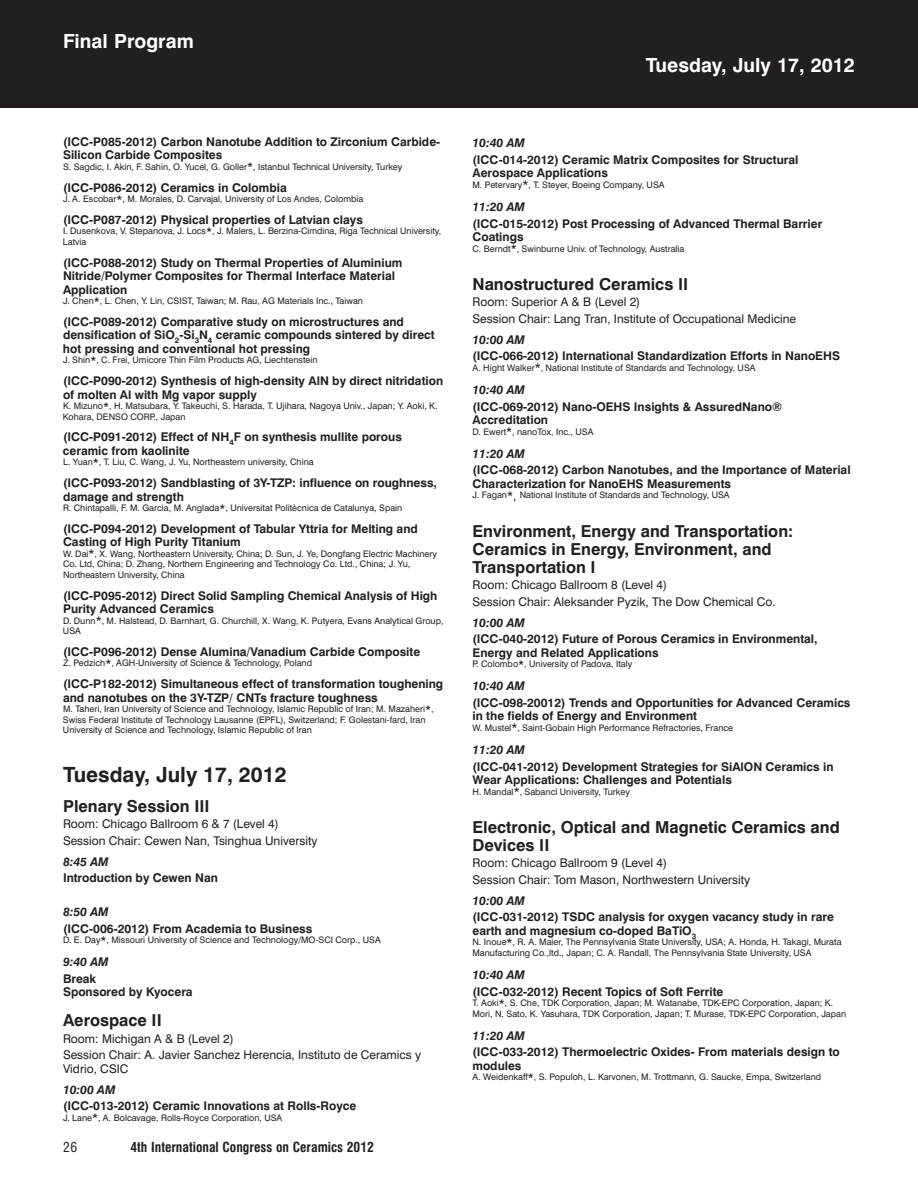
<style>
.page{position:relative;width:918px;height:1188px;background:#fff}
.page>*{position:absolute;margin:0;border:0;box-sizing:border-box;transform-origin:0 0}
.t1{font:700 21px "Swiss 721 BT";color:#231f20}
.t2{font:700 19.5px "Swiss 721 BT";color:#fff}
.t3{font:700 16.5px/18px "Swiss 721 BT";color:#231f20}
.t4{font:700 condensed 13.5px "Swiss 721 BT";color:#231f20}
.t5{font:condensed 13.5px "Swiss 721 BT";color:#231f20}
.t6{font:700 12px/13.5px "Swiss 721 BT";color:#231f20}
.t7{font:12px/16.5px "Swiss 721 BT";color:#231f20}
.t8{font:italic 700 12px "Swiss 721 BT";color:#231f20}
.t9{font:9px/10.5px "Swiss 721 BT";color:#231f20}
.s1{font-size:12px}
</style>
<div class="page">
<div style="left:0;top:0;width:918px;height:108px;background:#231f20"></div>
<h2 class="t2" style="left:63px;top:34px;width:132px">Final Program</h2>
<h3 class="t6" style="left:63px;top:136px;width:379px">(ICC-P085-2012) Carbon Nanotube Addition to Zirconium Carbide-<br>Silicon Carbide Composites</h3>
<p class="t9" style="left:63px;top:162px;width:341px">S. Sagdic, I. Akin, F. Sahin, O. Yucel, G. Goller<span class="s1">*</span>, Istanbul Technical University, Turkey</p>
<h3 class="t6" style="left:63px;top:182px;width:225px">(ICC-P086-2012) Ceramics in Colombia</h3>
<p class="t9" style="left:63px;top:195px;width:302px">J. A. Escobar<span class="s1">*</span>, M. Morales, D. Carvajal, University of Los Andes, Colombia</p>
<h3 class="t6" style="left:63px;top:214px;width:301px">(ICC-P087-2012) Physical properties of Latvian clays</h3>
<p class="t9" style="left:63px;top:227px;width:380px">I. Dusenkova, V. Stepanova, J. Locs<span class="s1">*</span>, J. Malers, L. Berzina-Cimdina, Riga Technical University,<br>Latvia</p>
<h3 class="t6" style="left:63px;top:257px;width:341px">(ICC-P088-2012) Study on Thermal Properties of Aluminium<br>Nitride/Polymer Composites for Thermal Interface Material<br>Application</h3>
<p class="t9" style="left:63px;top:297px;width:302px">J. Chen<span class="s1">*</span>, L. Chen, Y. Lin, CSIST, Taiwan; M. Rau, AG Materials Inc., Taiwan</p>
<h3 class="t6" style="left:63px;top:316px;width:373px">(ICC-P089-2012) Comparative study on microstructures and densification of SiO<sub>2</sub>-Si<sub>3</sub>N<sub>4</sub> ceramic compounds sintered by direct hot pressing and conventional hot pressing</h3>
<p class="t9" style="left:63px;top:356px;width:256px">J. Shin<span class="s1">*</span>, C. Frei, Umicore Thin Film Products AG, Liechtenstein</p>
<h3 class="t6" style="left:63px;top:375px;width:382px">(ICC-P090-2012) Synthesis of high-density AlN by direct nitridation of molten Al with Mg vapor supply</h3>
<p class="t9" style="left:63px;top:402px;width:376px">K. Mizuno<span class="s1">*</span>, H. Matsubara, Y. Takeuchi, S. Harada, T. Ujihara, Nagoya Univ., Japan; Y. Aoki, K.<br>Kohara, DENSO CORP., Japan</p>
<h3 class="t6" style="left:63px;top:432px;width:340px">(ICC-P091-2012) Effect of NH<sub>4</sub>F on synthesis mullite porous ceramic from kaolinite</h3>
<p class="t9" style="left:63px;top:458px;width:252px">L. Yuan<span class="s1">*</span>, T. Liu, C. Wang, J. Yu, Northeastern university, China</p>
<h3 class="t6" style="left:63px;top:477px;width:376px">(ICC-P093-2012) Sandblasting of 3Y-TZP: influence on roughness, damage and strength</h3>
<p class="t9" style="left:63px;top:504px;width:341px">R. Chintapalli, F. M. Garcia, M. Anglada<span class="s1">*</span>, Universitat Politècnica de Catalunya, Spain</p>
<h3 class="t6" style="left:63px;top:523px;width:356px">(ICC-P094-2012) Development of Tabular Yttria for Melting and<br>Casting of High Purity Titanium</h3>
<p class="t9" style="left:63px;top:549px;width:376px">W. Dai<span class="s1">*</span>, X. Wang, Northeastern University, China; D. Sun, J. Ye, Dongfang Electric Machinery<br>Co. Ltd, China; D. Zhang, Northern Engineering and Technology Co. Ltd., China; J. Yu,<br>Northeastern University, China</p>
<h3 class="t6" style="left:63px;top:590px;width:376px">(ICC-P095-2012) Direct Solid Sampling Chemical Analysis of High<br>Purity Advanced Ceramics</h3>
<p class="t9" style="left:63px;top:616px;width:382px">D. Dunn<span class="s1">*</span>, M. Halstead, D. Barnhart, G. Churchill, X. Wang, K. Putyera, Evans Analytical Group,<br>USA</p>
<h3 class="t6" style="left:63px;top:646px;width:359px">(ICC-P096-2012) Dense Alumina/Vanadium Carbide Composite</h3>
<p class="t9" style="left:63px;top:659px;width:251px">Z. Pedzich<span class="s1">*</span>, AGH-University of Science &amp; Technology, Poland</p>
<h3 class="t6" style="left:63px;top:678px;width:382px">(ICC-P182-2012) Simultaneous effect of transformation toughening and nanotubes on the 3Y-TZP/ CNTs fracture toughness</h3>
<p class="t9" style="left:63px;top:705px;width:372px">M. Taheri, Iran University of Science and Technology, Islamic Republic of Iran; M. Mazaheri<span class="s1">*</span>,<br>Swiss Federal Institute of Technology Lausanne (EPFL), Switzerland; F. Golestani-fard, Iran<br>University of Science and Technology, Islamic Republic of Iran</p>
<h1 class="t1" style="left:63px;top:767px;width:225px">Tuesday, July 17, 2012</h1>
<h3 class="t3" style="left:63px;top:799px;width:148px">Plenary Session III</h3>
<h3 class="t7" style="left:63px;top:817px;width:256px">Room: Chicago Ballroom 6 &amp; 7 (Level 4)<br>Session Chair: Cewen Nan, Tsinghua University</h3>
<h3 class="t8" style="left:63px;top:857px;width:47px">8:45 AM</h3>
<h3 class="t6" style="left:63px;top:873px;width:156px">Introduction by Cewen Nan</h3>
<h3 class="t8" style="left:63px;top:907px;width:47px">8:50 AM</h3>
<h3 class="t6" style="left:63px;top:923px;width:251px">(ICC-006-2012) From Academia to Business</h3>
<p class="t9" style="left:63px;top:936px;width:319px">D. E. Day<span class="s1">*</span>, Missouri University of Science and Technology/MO-SCI Corp., USA</p>
<h3 class="t8" style="left:63px;top:957px;width:47px">9:40 AM</h3>
<h3 class="t6" style="left:63px;top:973px;width:131px">Break<br>Sponsored by Kyocera</h3>
<h3 class="t3" style="left:63px;top:1013px;width:100px">Aerospace II</h3>
<h3 class="t7" style="left:63px;top:1032px;width:360px">Room: Michigan A &amp; B (Level 2)<br>Session Chair: A. Javier Sanchez Herencia, Instituto de Ceramics y</h3>
<h3 class="t7" style="left:63px;top:1062px;width:67px">Vidrio, CSIC</h3>
<h3 class="t8" style="left:63px;top:1085px;width:54px">10:00 AM</h3>
<h3 class="t6" style="left:63px;top:1101px;width:295px">(ICC-013-2012) Ceramic Innovations at Rolls-Royce</h3>
<p class="t9" style="left:63px;top:1113px;width:221px">J. Lane<span class="s1">*</span>, A. Bolcavage, Rolls-Royce Corporation, USA</p>
<h3 class="t5" style="left:63px;top:1141px;width:16px">26</h3>
<h3 class="t4" style="left:130px;top:1141px;width:245px">4th International Congress on Ceramics 2012</h3>
<h2 class="t2" style="left:646px;top:58px;width:211px">Tuesday, July 17, 2012</h2>
<h3 class="t8" style="left:472px;top:138px;width:54px">10:40 AM</h3>
<h3 class="t6" style="left:472px;top:154px;width:328px">(ICC-014-2012) Ceramic Matrix Composites for Structural<br>Aerospace Applications</h3>
<p class="t9" style="left:472px;top:180px;width:194px">M. Petervary<span class="s1">*</span>, T. Steyer, Boeing Company, USA</p>
<h3 class="t8" style="left:472px;top:202px;width:54px">11:20 AM</h3>
<h3 class="t6" style="left:472px;top:218px;width:351px">(ICC-015-2012) Post Processing of Advanced Thermal Barrier<br>Coatings</h3>
<p class="t9" style="left:472px;top:244px;width:214px">C. Berndt<span class="s1">*</span>, Swinburne Univ. of Technology, Australia</p>
<h3 class="t3" style="left:472px;top:277px;width:217px">Nanostructured Ceramics II</h3>
<h3 class="t7" style="left:472px;top:295px;width:325px">Room: Superior A &amp; B (Level 2)<br>Session Chair: Lang Tran, Institute of Occupational Medicine</h3>
<h3 class="t8" style="left:472px;top:335px;width:54px">10:00 AM</h3>
<h3 class="t6" style="left:472px;top:351px;width:369px">(ICC-066-2012) International Standardization Efforts in NanoEHS</h3>
<p class="t9" style="left:472px;top:363px;width:285px">A. Hight Walker<span class="s1">*</span>, National Institute of Standards and Technology, USA</p>
<h3 class="t8" style="left:472px;top:385px;width:54px">10:40 AM</h3>
<h3 class="t6" style="left:472px;top:401px;width:311px">(ICC-069-2012) Nano-OEHS Insights &amp; AssuredNano®<br>Accreditation</h3>
<p class="t9" style="left:472px;top:427px;width:123px">D. Ewert<span class="s1">*</span>, nanoTox, Inc., USA</p>
<h3 class="t8" style="left:472px;top:449px;width:54px">11:20 AM</h3>
<h3 class="t6" style="left:472px;top:465px;width:380px">(ICC-068-2012) Carbon Nanotubes, and the Importance of Material<br>Characterization for NanoEHS Measurements</h3>
<p class="t9" style="left:472px;top:491px;width:259px">J. Fagan<span class="s1">*,</span> National Institute of Standards and Technology, USA</p>
<h3 class="t3" style="left:472px;top:524px;width:322px">Environment, Energy and Transportation:<br>Ceramics in Energy, Environment, and<br>Transportation I</h3>
<h3 class="t7" style="left:472px;top:578px;width:305px">Room: Chicago Ballroom 8 (Level 4)<br>Session Chair: Aleksander Pyzik, The Dow Chemical Co.</h3>
<h3 class="t8" style="left:472px;top:617px;width:54px">10:00 AM</h3>
<h3 class="t6" style="left:472px;top:633px;width:347px">(ICC-040-2012) Future of Porous Ceramics in Environmental,<br>Energy and Related Applications</h3>
<p class="t9" style="left:472px;top:660px;width:161px">P. Colombo<span class="s1">*</span>, University of Padova, Italy</p>
<h3 class="t8" style="left:472px;top:681px;width:54px">10:40 AM</h3>
<h3 class="t6" style="left:472px;top:697px;width:379px">(ICC-098-20012) Trends and Opportunities for Advanced Ceramics in the fields of Energy and Environment</h3>
<p class="t9" style="left:472px;top:723px;width:262px">W. Mustel<span class="s1">*</span>, Saint-Gobain High Performance Refractories, France</p>
<h3 class="t8" style="left:472px;top:745px;width:54px">11:20 AM</h3>
<h3 class="t6" style="left:472px;top:761px;width:363px">(ICC-041-2012) Development Strategies for SiAlON Ceramics in<br>Wear Applications: Challenges and Potentials</h3>
<p class="t9" style="left:472px;top:787px;width:159px">H. Mandal<span class="s1">*</span>, Sabancl University, Turkey</p>
<h3 class="t3" style="left:472px;top:820px;width:369px">Electronic, Optical and Magnetic Ceramics and<br>Devices II</h3>
<h3 class="t7" style="left:472px;top:856px;width:279px">Room: Chicago Ballroom 9 (Level 4)<br>Session Chair: Tom Mason, Northwestern University</h3>
<h3 class="t8" style="left:472px;top:896px;width:54px">10:00 AM</h3>
<h3 class="t6" style="left:472px;top:912px;width:363px">(ICC-031-2012) TSDC analysis for oxygen vacancy study in rare earth and magnesium co-doped BaTiO<sub>3</sub></h3>
<p class="t9" style="left:472px;top:938px;width:371px">N. Inoue<span class="s1">*</span>, R. A. Maier, The Pennsylvania State University, USA; A. Honda, H. Takagi, Murata<br>Manufacturing Co.,ltd., Japan; C. A. Randall, The Pennsylvania State University, USA</p>
<h3 class="t8" style="left:472px;top:970px;width:54px">10:40 AM</h3>
<h3 class="t6" style="left:472px;top:986px;width:252px">(ICC-032-2012) Recent Topics of Soft Ferrite</h3>
<p class="t9" style="left:472px;top:999px;width:375px">T. Aoki<span class="s1">*</span>, S. Che, TDK Corporation, Japan; M. Watanabe, TDK-EPC Corporation, Japan; K.<br>Mori, N. Sato, K. Yasuhara, TDK Corporation, Japan; T. Murase, TDK-EPC Corporation, Japan</p>
<h3 class="t8" style="left:472px;top:1031px;width:54px">11:20 AM</h3>
<h3 class="t6" style="left:472px;top:1047px;width:369px">(ICC-033-2012) Thermoelectric Oxides- From materials design to modules</h3>
<p class="t9" style="left:472px;top:1073px;width:350px">A. Weidenkaff<span class="s1">*</span>, S. Populoh, L. Karvonen, M. Trottmann, G. Saucke, Empa, Switzerland</p>
</div>
